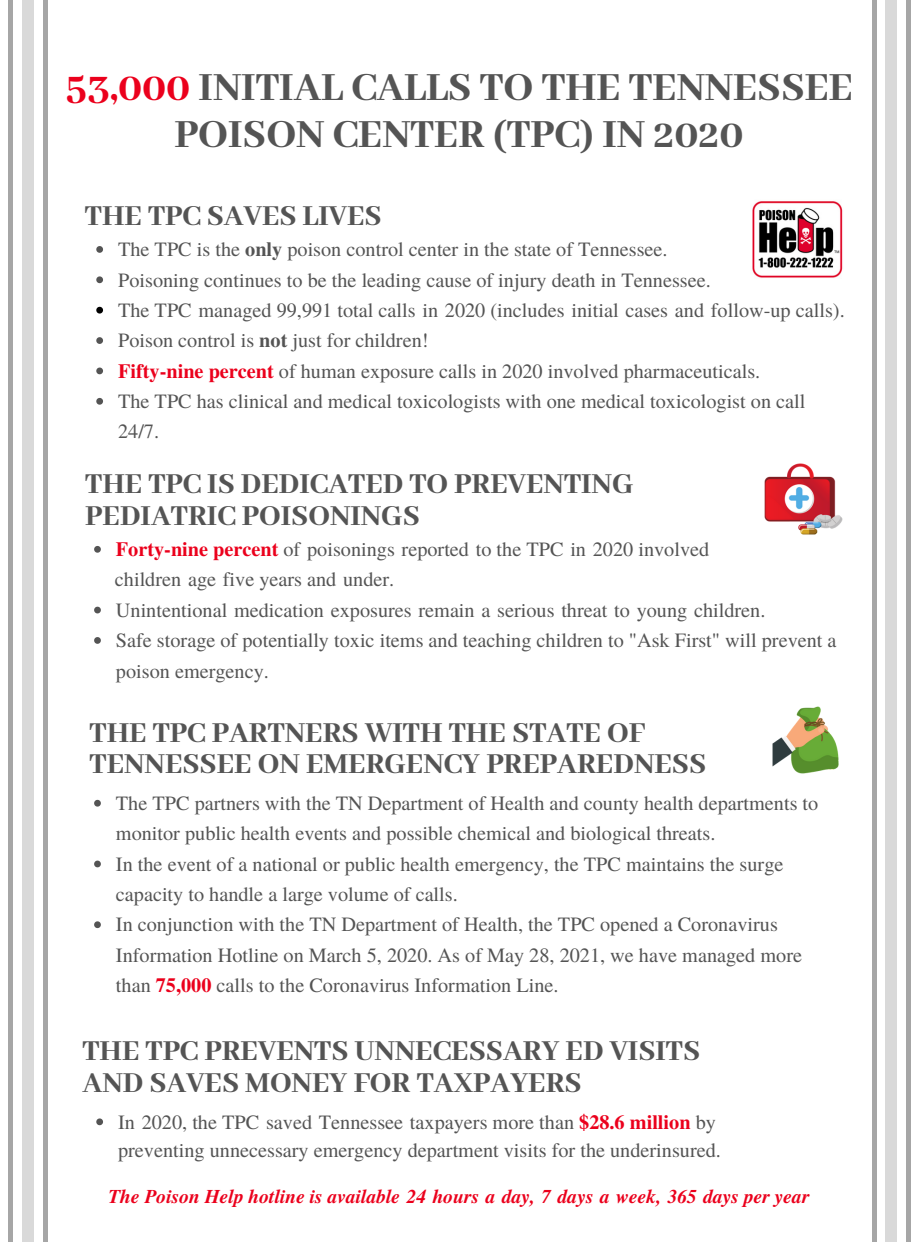
<style>
.page{position:relative;width:918px;height:1242px;background:#fff}
.page>*{position:absolute;margin:0;border:0;box-sizing:border-box;transform-origin:0 0}
.t1{font:800 43.5px/47.2px "Abhaya Libre";color:#545454;text-align:center}
.t2{font:800 31.5px/31.5px "Abhaya Libre";color:#545454}
.t3{font:20.25px/30.3px "Te X Gyre Termes";color:#545454}
.t4{font:italic 700 19.5px "Te X Gyre Termes";color:#eb001c}
.s1{color:#eb001c}
.s2{font-weight:700}
.s3{font-weight:700;color:#eb001c}
</style>
<div class="page">
<img style="left:752px;top:201px;width:91px;height:77px">
<img style="left:772px;top:706px;width:67px;height:68px">
<img style="left:764px;top:463px;width:79px;height:72px">
<svg style="left:96px;top:246px;width:7px;height:7px"></svg>
<svg style="left:96px;top:276px;width:7px;height:7px"></svg>
<svg style="left:96px;top:307px;width:7px;height:7px"></svg>
<svg style="left:96px;top:337px;width:7px;height:7px"></svg>
<svg style="left:96px;top:368px;width:7px;height:6px"></svg>
<svg style="left:96px;top:398px;width:7px;height:7px"></svg>
<svg style="left:94px;top:546px;width:7px;height:7px"></svg>
<svg style="left:94px;top:607px;width:7px;height:6px"></svg>
<svg style="left:94px;top:637px;width:7px;height:7px"></svg>
<svg style="left:94px;top:800px;width:7px;height:7px"></svg>
<svg style="left:94px;top:861px;width:7px;height:6px"></svg>
<svg style="left:94px;top:921px;width:7px;height:7px"></svg>
<svg style="left:96px;top:1118px;width:7px;height:7px"></svg>
<div style="left:43px;top:0;width:5px;height:1242px;background:#a6a6a6"></div>
<div style="left:8px;top:0;width:5px;height:1242px;background:#a6a6a6"></div>
<div style="left:22px;top:0;width:12px;height:1242px;background:#d9d9d9"></div>
<div style="left:906px;top:0;width:5px;height:1242px;background:#a6a6a6"></div>
<hr style="left:872px;top:0;width:4px;height:1242px;background:#a6a6a6">
<div style="left:885px;top:0;width:12px;height:1242px;background:#d9d9d9"></div>
<p class="t1" style="left:65px;top:65px;width:790px"><span class="s1">53,000</span> INITIAL CALLS TO THE TENNESSEE<br>POISON CENTER (TPC) IN 2020</p>
<p class="t2" style="left:85px;top:202px;width:298px">THE TPC SAVES LIVES</p>
<p class="t3" style="left:118px;top:233px;width:551px">The TPC is the <span class="s2">only</span> poison control center in the state of Tennessee.</p>
<p class="t3" style="left:118px;top:264px;width:594px">Poisoning continues to be the leading cause of injury death in Tennessee.</p>
<p class="t3" style="left:118px;top:294px;width:728px">The TPC managed 99,991 total calls in 2020 (includes initial cases and follow-up calls).</p>
<p class="t3" style="left:118px;top:324px;width:312px">Poison control is <span class="s2">not</span> just for children!</p>
<p class="t3" style="left:118px;top:355px;width:644px"><span class="s3">Fifty-nine percent</span> of human exposure calls in 2020 involved pharmaceuticals.</p>
<p class="t3" style="left:118px;top:385px;width:689px">The TPC has clinical and medical toxicologists with one medical toxicologist on call<br>24/7.</p>
<p class="t2" style="left:85px;top:469px;width:550px">THE TPC IS DEDICATED TO PREVENTING</p>
<p class="t2" style="left:85px;top:501px;width:336px">PEDIATRIC POISONINGS</p>
<p class="t3" style="left:116px;top:533px;width:595px"><span class="s3">Forty-nine percent</span> of poisonings reported to the TPC in 2020 involved</p>
<p class="t3" style="left:115px;top:563px;width:281px">children age five years and under.</p>
<p class="t3" style="left:116px;top:594px;width:651px">Unintentional medication exposures remain a serious threat to young children.</p>
<p class="t3" style="left:116px;top:624px;width:722px">Safe storage of potentially toxic items and teaching children to "Ask First" will prevent a poison emergency.</p>
<p class="t2" style="left:90px;top:718px;width:557px">THE TPC PARTNERS WITH THE STATE OF</p>
<p class="t2" style="left:90px;top:750px;width:618px">TENNESSEE ON EMERGENCY PREPAREDNESS</p>
<p class="t3" style="left:116px;top:787px;width:704px">The TPC partners with the TN Department of Health and county health departments to monitor public health events and possible chemical and biological threats.</p>
<p class="t3" style="left:116px;top:848px;width:669px">In the event of a national or public health emergency, the TPC maintains the surge capacity to handle a large volume of calls.</p>
<p class="t3" style="left:116px;top:908px;width:688px">In conjunction with the TN Department of Health, the TPC opened a Coronavirus<br>Information Hotline on March 5, 2020. As of May 28, 2021, we have managed more than <span class="s3">75,000</span> calls to the Coronavirus Information Line.</p>
<p class="t2" style="left:82px;top:1037px;width:619px">THE TPC PREVENTS UNNECESSARY ED VISITS<br>AND SAVES MONEY FOR TAXPAYERS</p>
<p class="t3" style="left:118px;top:1107px;width:604px;line-height:28.2px">In 2020, the TPC saved Tennessee taxpayers more than <span class="s3">$28.6 million</span> by preventing unnecessary emergency department visits for the underinsured.</p>
<p class="t4" style="left:108px;top:1182px;width:703px">The Poison Help hotline is available 24 hours a day, 7 days a week, 365 days per year</p>
</div>
